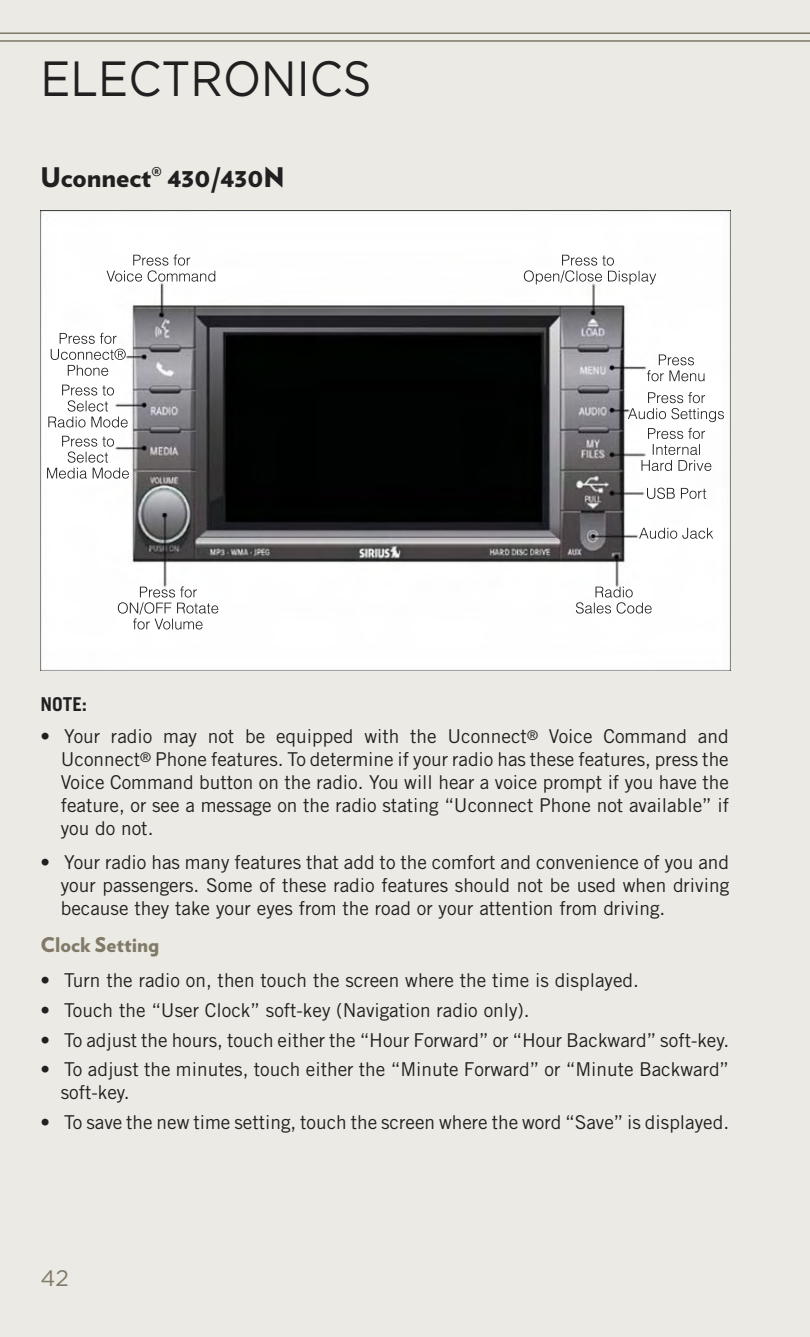
<style>
.page{position:relative;width:810px;height:1337px;background:#fff}
.page>*{position:absolute;margin:0;border:0;box-sizing:border-box;transform-origin:0 0}
.t1{font:49.5px "Gotham";color:#231f20;scale:.91 1}
.t2{font:900 27px "Verlag";color:#231f20}
.t3{font:22.5px "Gotham";color:#827a68}
.t4{font:900 20.25px "Verlag";color:#827a68}
.t5{font:19.12px/22.9px "Trade Gothic LT Std";color:#231f20;text-align:justify}
.t6{font:700 19.12px "Trade Gothic LT Std";color:#231f20}
</style>
<div class="page">
<div style="left:0;top:0;width:810px;height:1336px;background:#ebeae5"></div>
<img style="left:41px;top:211px;width:690px;height:460px">
<img style="left:107px;top:254px;width:83px;height:28px">
<img style="left:524px;top:255px;width:90px;height:29px">
<img style="left:647px;top:354px;width:58px;height:27px">
<img style="left:647px;top:487px;width:59px;height:12px">
<img style="left:639px;top:528px;width:74px;height:11px">
<img style="left:576px;top:586px;width:67px;height:27px">
<img style="left:118px;top:586px;width:88px;height:28px">
<img style="left:47px;top:436px;width:67px;height:42px">
<img style="left:48px;top:384px;width:66px;height:43px">
<img style="left:51px;top:333px;width:66px;height:27px">
<img style="left:628px;top:392px;width:77px;height:27px">
<img style="left:641px;top:428px;width:64px;height:43px">
<h1 class="t1" style="left:40px;top:60px;width:365px">ELECTRONICS</h1>
<h2 class="t2" style="left:41px;top:167px;width:246px">Uconnect® 430/430N</h2>
<p class="t6" style="left:41px;top:697px;width:48px">NOTE:</p>
<p class="t5" style="left:61px;top:727px;width:670px;text-indent:-20px">• Your radio may not be equipped with the Uconnect<sup>®</sup> Voice Command and Uconnect<sup>®</sup> Phone features. To determine if your radio has these features, press the Voice Command button on the radio. You will hear a voice prompt if you have the feature, or see a message on the radio stating “Uconnect Phone not available” if you do not.</p>
<p class="t5" style="left:61px;top:852px;width:670px;text-indent:-20px">• Your radio has many features that add to the comfort and convenience of you and your passengers. Some of these radio features should not be used when driving because they take your eyes from the road or your attention from driving.</p>
<p class="t4" style="left:41px;top:937px;width:120px">Clock Setting</p>
<p class="t5" style="left:41px;top:970px;width:600px">• Turn the radio on, then touch the screen where the time is displayed.</p>
<p class="t5" style="left:41px;top:1000px;width:491px">• Touch the “User Clock” soft-key (Navigation radio only).</p>
<p class="t5" style="left:41px;top:1030px;width:690px">• To adjust the hours, touch either the “Hour Forward” or “Hour Backward” soft-key.</p>
<p class="t5" style="left:61px;top:1059px;width:670px;text-indent:-20px">• To adjust the minutes, touch either the “Minute Forward” or “Minute Backward” soft-key.</p>
<p class="t5" style="left:41px;top:1112px;width:690px">• To save the new time setting, touch the screen where the word “Save” is displayed.</p>
<p class="t3" style="left:40px;top:1269px;width:30px">42</p>
</div>
